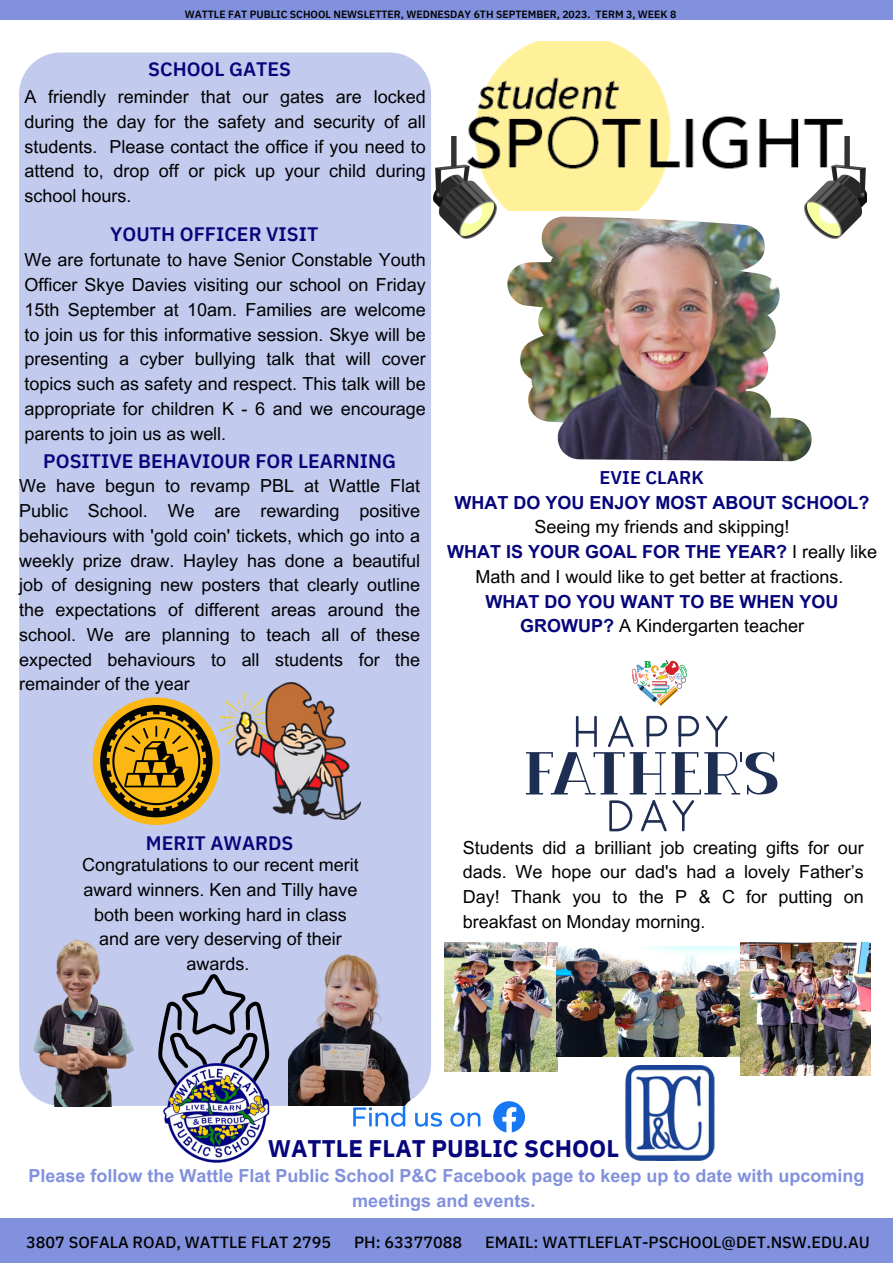
<style>
.page{position:relative;width:893px;height:1264px;background:#fff}
.page>*{position:absolute;margin:0;border:0;box-sizing:border-box;transform-origin:0 0}
.t1{font:700 24px "IBM Plex Sans Thai";color:#06057b}
.t2{font:600 19.5px "IBM Plex Sans Thai";color:#06057b}
.t3{font:600 18.45px "IBM Plex Sans Thai";color:#06057b}
.t4{font:18px/24.8px "Arial MT Pro";color:#000;text-align:justify}
.t5{font:700 18px/24.8px "Arial MT Pro";color:#06057b;text-align:center}
.t6{font:700 18px/24.8px "Arial MT Pro";color:#8191dd;text-align:center}
.t7{font:500 16.2px "IBM Plex Sans Thai";color:#000}
.t8{font:600 10.5px "IBM Plex Sans Thai";color:#000}
.s1{font-weight:400;color:#000}
.s2{font-weight:700;color:#06057b}
</style>
<div class="page">
<div style="left:19px;top:52px;width:412px;height:1041px;background:#c2caee"></div>
<div style="left:0;top:1218px;width:892px;height:44px;background:#8191dd"></div>
<div style="left:0;top:0;width:892px;height:20px;background:#8191dd"></div>
<img style="left:433px;top:137px;width:63px;height:101px">
<img style="left:804px;top:137px;width:62px;height:101px">
<img style="left:464px;top:41px;width:379px;height:170px">
<img style="left:507px;top:217px;width:304px;height:244px">
<img style="left:220px;top:682px;width:140px;height:138px">
<svg style="left:526px;top:715px;width:251px;height:79px"></svg>
<svg style="left:672px;top:800px;width:22px;height:31px"></svg>
<svg style="left:609px;top:800px;width:23px;height:31px"></svg>
<svg style="left:641px;top:800px;width:25px;height:31px"></svg>
<svg style="left:158px;top:973px;width:111px;height:83px;background:#999fbc"></svg>
<img style="left:155px;top:1056px;width:139px;height:107px">
<img style="left:625px;top:1065px;width:90px;height:95px">
<div style="left:93px;top:697px;width:127px;height:128px;background:#fcb712;border-radius:50%"></div>
<svg style="left:100px;top:705px;width:112px;height:112px"></svg>
<img style="left:19px;top:908px;width:136px;height:198px">
<img style="left:288px;top:930px;width:132px;height:175px">
<svg style="left:493px;top:1101px;width:32px;height:31px"></svg>
<svg style="left:353px;top:1105px;width:52px;height:21px"></svg>
<svg style="left:415px;top:1112px;width:27px;height:14px"></svg>
<svg style="left:450px;top:1112px;width:30px;height:14px"></svg>
<img style="left:444px;top:942px;width:113px;height:129px">
<img style="left:557px;top:946px;width:183px;height:110px">
<img style="left:740px;top:942px;width:130px;height:133px">
<img style="left:632px;top:660px;width:54px;height:45px">
<p class="t8" style="left:185px;top:8px;width:493px">WATTLE FAT PUBLIC SCHOOL NEWSLETTER, WEDNESDAY 6TH SEPTEMBER, 2023. TERM 3, WEEK 8</p>
<p class="t2" style="left:148px;top:58px;width:144px">SCHOOL GATES</p>
<p class="t4" style="left:24px;top:87px;width:403px">A friendly reminder that our gates are locked during the day for the safety and security of all students. Please contact the office if you need to attend to, drop off or pick up your child during school hours.</p>
<p class="t2" style="left:110px;top:222px;width:209px">YOUTH OFFICER VISIT</p>
<p class="t4" style="left:24px;top:250px;width:402px">We are fortunate to have Senior Constable Youth Officer Skye Davies visiting our school on Friday 15th September at 10am. Families are welcome to join us for this informative session. Skye will be presenting a cyber bullying talk that will cover topics such as safety and respect. This talk will be appropriate for children K - 6 and we encourage parents to join us as well.</p>
<p class="t2" style="left:43px;top:449px;width:354px">POSITIVE BEHAVIOUR FOR LEARNING</p>
<p class="t4" style="left:19px;top:476px;width:402px">We have begun to revamp PBL at Wattle Flat Public School. We are rewarding positive behaviours with 'gold coin' tickets, which go into a weekly prize draw. Hayley has done a beautiful job of designing new posters that clearly outline the expectations of different areas around the school. We are planning to teach all of these expected behaviours to all students for the remainder of the year</p>
<p class="t3" style="left:599px;top:467px;width:106px">EVIE CLARK</p>
<p class="t5" style="left:454px;top:492px;width:416px">WHAT DO YOU ENJOY MOST ABOUT SCHOOL?<br><span class="s1">Seeing my friends and skipping!</span></p>
<p class="t4" style="left:447px;top:542px;width:431px;text-align:center"><span class="s2">WHAT IS YOUR GOAL FOR THE YEAR?</span> I really like<br>Math and I would like to get better at fractions.</p>
<p class="t5" style="left:485px;top:591px;width:354px">WHAT DO YOU WANT TO BE WHEN YOU<br>GROWUP? <span class="s1">A Kindergarten teacher</span></p>
<p class="t2" style="left:146px;top:832px;width:149px">MERIT AWARDS</p>
<p class="t4" style="left:82px;top:854px;width:278px;text-align:center">Congratulations to our recent merit award winners. Ken and Tilly have both been working hard in class and are very deserving of their awards.</p>
<p class="t4" style="left:462px;top:837px;width:402px">Students did a brilliant job creating gifts for our dads. We hope our dad's had a lovely Father’s Day! Thank you to the P &amp; C for putting on breakfast on Monday morning.</p>
<p class="t1" style="left:268px;top:1134px;width:353px">WATTLE FLAT PUBLIC SCHOOL</p>
<p class="t6" style="left:28px;top:1165px;width:837px">Please follow the Wattle Flat Public School P&amp;C Facebook page to keep up to date with upcoming meetings and events.</p>
<p class="t7" style="left:26px;top:1232px;width:306px">3807 SOFALA ROAD, WATTLE FLAT 2795</p>
<p class="t7" style="left:354px;top:1232px;width:110px">PH: 63377088</p>
<p class="t7" style="left:485px;top:1232px;width:386px">EMAIL: WATTLEFLAT-PSCHOOL@DET.NSW.EDU.AU</p>
</div>
